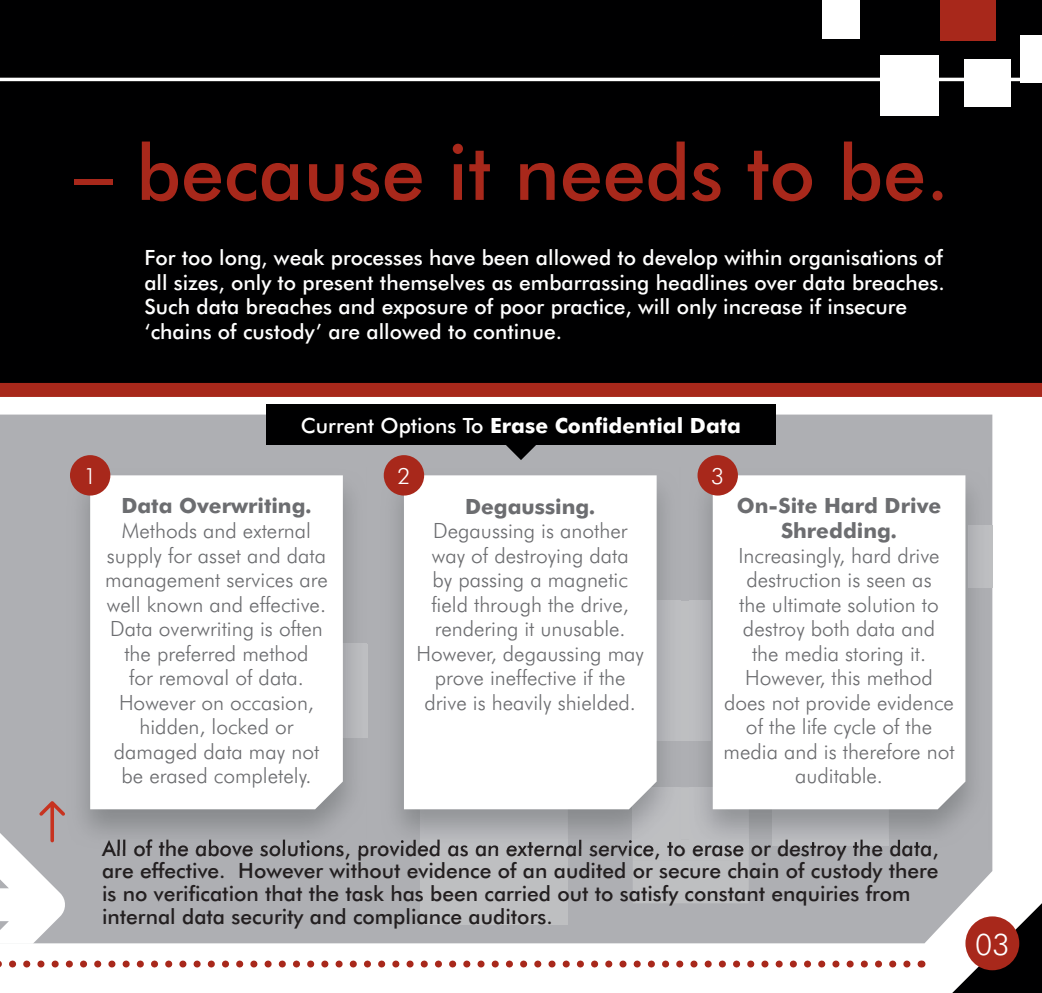
<style>
.page{position:relative;width:1042px;height:993px;background:#fff}
.page>*{position:absolute;margin:0;border:0;box-sizing:border-box;transform-origin:0 0}
.t1{font:500 77px "Futura BT";color:#a8281b}
.t2{font:300 29.75px "Futura BT";color:#fff}
.t3{font:300 22.4px "Futura BT";color:#fff}
.t4{font:300 21px/24.5px "Futura BT";color:#6c6d70;text-align:center}
.t5{font:500 21px/22.8px "Futura BT";color:#231f20}
.t6{font:500 21px/24.5px "Futura BT";color:#fff}
.t7{font:700 21px/24.5px "Futura BT";color:#6c6d70;text-align:center}
.t8{font:700 21px "Futura BT";color:#fff}
.s1{font-weight:500}
</style>
<div class="page">
<div style="left:0;top:414px;width:992px;height:529px;background:#aeafb3"></div>
<div style="left:680px;top:600px;width:9px;height:140px;background:#bebfc1"></div>
<hr style="left:989px;top:525px;width:3px;height:62px;background:#bebfc1">
<hr style="left:367px;top:643px;width:1px;height:94px;background:#bebfc1">
<div style="left:0;top:0;width:1042px;height:390px;background:#000001"></div>
<div style="left:0;top:383px;width:1042px;height:14px;background:#a8281b"></div>
<hr style="left:0;top:78px;width:1042px;height:3px;background:#fff">
<div style="left:940px;top:0;width:55px;height:40px;background:#a8281b"></div>
<div style="left:1020px;top:35px;width:22px;height:48px;background:#fff"></div>
<div style="left:964px;top:59px;width:47px;height:48px;background:#fff"></div>
<div style="left:822px;top:1px;width:37px;height:38px;background:#fff"></div>
<div style="left:880px;top:55px;width:59px;height:60px;background:#fff"></div>
<img style="left:689px;top:467px;width:300px;height:381px">
<img style="left:689px;top:600px;width:21px;height:140px">
<img style="left:968px;top:525px;width:21px;height:62px">
<img style="left:907px;top:839px;width:31px;height:9px">
<svg style="left:713px;top:475px;width:252px;height:334px"></svg>
<img style="left:380px;top:467px;width:300px;height:320px">
<img style="left:656px;top:600px;width:24px;height:140px">
<svg style="left:404px;top:475px;width:252px;height:312px"></svg>
<svg style="left:487px;top:444px;width:68px;height:16px"></svg>
<div style="left:266px;top:404px;width:510px;height:40px;background:#000001"></div>
<img style="left:67px;top:467px;width:300px;height:320px">
<img style="left:343px;top:643px;width:24px;height:94px">
<svg style="left:90px;top:475px;width:253px;height:312px"></svg>
<div style="left:70px;top:455px;width:40px;height:40px;background:#a8281b;border-radius:50%"></div>
<div style="left:384px;top:455px;width:40px;height:40px;background:#a8281b;border-radius:50%"></div>
<div style="left:697px;top:455px;width:41px;height:40px;background:#a8281b;border-radius:50%"></div>
<svg style="left:921px;top:871px;width:121px;height:121px"></svg>
<svg style="left:0;top:787px;width:907px;height:181px"></svg>
<h1 class="t1" style="left:74px;top:126px;width:876px">– because it needs to be.</h1>
<p class="t6" style="left:144px;top:245px;width:802px">For too long, weak processes have been allowed to develop within organisations of all sizes, only to present themselves as embarrassing headlines over data breaches.<br>Such data breaches and exposure of poor practice, will only increase if insecure ‘chains of custody’ are allowed to continue.</p>
<p class="t8" style="left:301px;top:412px;width:442px"><span class="s1">Current Options To</span> Erase Confidential Data</p>
<p class="t3" style="left:84px;top:462px;width:14px">1</p>
<p class="t3" style="left:397px;top:462px;width:14px">2</p>
<p class="t3" style="left:711px;top:462px;width:14px">3</p>
<p class="t7" style="left:121px;top:493px;width:192px">Data Overwriting.</p>
<p class="t4" style="left:105px;top:518px;width:224px">Methods and external supply for asset and data management services are well known and effective.<br>Data overwriting is often the preferred method<br>for removal of data.<br>However on occasion, hidden, locked or damaged data may not be erased completely.</p>
<p class="t7" style="left:465px;top:493px;width:132px">Degaussing.</p>
<p class="t4" style="left:416px;top:518px;width:229px">Degaussing is another way of destroying data<br>by passing a magnetic field through the drive, rendering it unusable.<br>However, degaussing may prove ineffective if the drive is heavily shielded.</p>
<p class="t7" style="left:737px;top:493px;width:206px">On-Site Hard Drive<br>Shredding.</p>
<p class="t4" style="left:723px;top:542px;width:232px">Increasingly, hard drive destruction is seen as<br>the ultimate solution to destroy both data and<br>the media storing it.<br>However, this method does not provide evidence of the life cycle of the media and is therefore not auditable.</p>
<p class="t5" style="left:102px;top:836px;width:838px">All of the above solutions, provided as an external service, to erase or destroy the data, are effective. However without evidence of an audited or secure chain of custody there is no verification that the task has been carried out to satisfy constant enquiries from internal data security and compliance auditors.</p>
<h2 class="t2" style="left:975px;top:925px;width:36px">03</h2>
</div>
